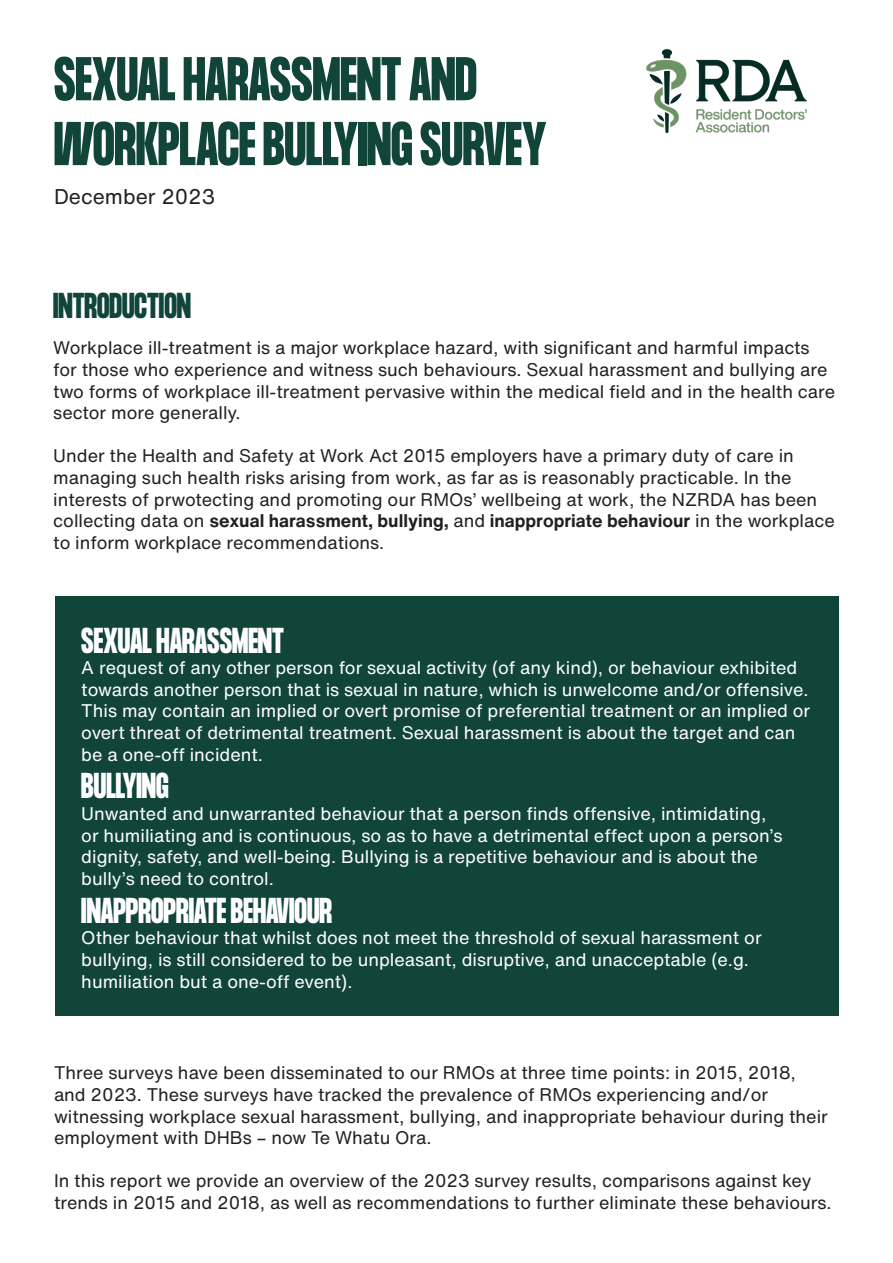
<style>
.page{position:relative;width:893px;height:1263px;background:#fff}
.page>*{position:absolute;margin:0;border:0;box-sizing:border-box;transform-origin:0 0}
.SubHeading{font:700 54px/64.8px "Formula Condensed";color:#11453a}
.SubHeading-2{font:700 31.5px "Formula Condensed";color:#fff}
.SubHeading-3{font:700 31.5px "Formula Condensed";color:#11453a}
.t1{font:21px "Helvetica Now Text";color:#231f20}
.t2{font:18px/21.6px "Helvetica Now Text";color:#231f20}
.t3{font:18px/21.6px "Helvetica Now Text";color:#fff}
.s1{font-weight:700}
</style>
<div class="page">
<img style="left:646px;top:49px;width:161px;height:85px">
<div style="left:55px;top:596px;width:783px;height:420px;background:#11453a"></div>
<p class="SubHeading" style="left:54px;top:49px;width:494px">SEXUAL HARASSMENT AND<br>WORKPLACE BULLYING SURVEY</p>
<p class="t1" style="left:54px;top:181px;width:163px">December 2023</p>
<p class="SubHeading-3" style="left:53px;top:287px;width:139px">INTRODUCTION</p>
<p class="t2" style="left:53px;top:337px;width:783px">Workplace ill-treatment is a major workplace hazard, with significant and harmful impacts for those who experience and witness such behaviours. Sexual harassment and bullying are two forms of workplace ill-treatment pervasive within the medical field and in the health care sector more generally.</p>
<p class="t2" style="left:53px;top:445px;width:783px">Under the Health and Safety at Work Act 2015 employers have a primary duty of care in managing such health risks arising from work, as far as is reasonably practicable. In the interests of prwotecting and promoting our RMOs’ wellbeing at work, the NZRDA has been collecting data on <span class="s1">sexual harassment, bullying,</span> and <span class="s1">inappropriate behaviour</span> in the workplace to inform workplace recommendations.</p>
<p class="SubHeading-2" style="left:81px;top:621px;width:204px">SEXUAL HARASSMENT</p>
<p class="t3" style="left:81px;top:657px;width:730px">A request of any other person for sexual activity (of any kind), or behaviour exhibited towards another person that is sexual in nature, which is unwelcome and/or offensive.<br>This may contain an implied or overt promise of preferential treatment or an implied or overt threat of detrimental treatment. Sexual harassment is about the target and can be a one-off incident.</p>
<p class="SubHeading-2" style="left:81px;top:767px;width:89px">BULLYING</p>
<p class="t3" style="left:81px;top:802px;width:703px">Unwanted and unwarranted behaviour that a person finds offensive, intimidating, or humiliating and is continuous, so as to have a detrimental effect upon a person’s dignity, safety, and well-being. Bullying is a repetitive behaviour and is about the bully’s need to control.</p>
<p class="SubHeading-2" style="left:81px;top:891px;width:252px">INAPPROPRIATE BEHAVIOUR</p>
<p class="t3" style="left:81px;top:927px;width:682px">Other behaviour that whilst does not meet the threshold of sexual harassment or bullying, is still considered to be unpleasant, disruptive, and unacceptable (e.g. humiliation but a one-off event).</p>
<p class="t2" style="left:54px;top:1062px;width:775px">Three surveys have been disseminated to our RMOs at three time points: in 2015, 2018, and 2023. These surveys have tracked the prevalence of RMOs experiencing and/or witnessing workplace sexual harassment, bullying, and inappropriate behaviour during their employment with DHBs – now Te Whatu Ora.</p>
<p class="t2" style="left:54px;top:1170px;width:779px">In this report we provide an overview of the 2023 survey results, comparisons against key trends in 2015 and 2018, as well as recommendations to further eliminate these behaviours.</p>
</div>
